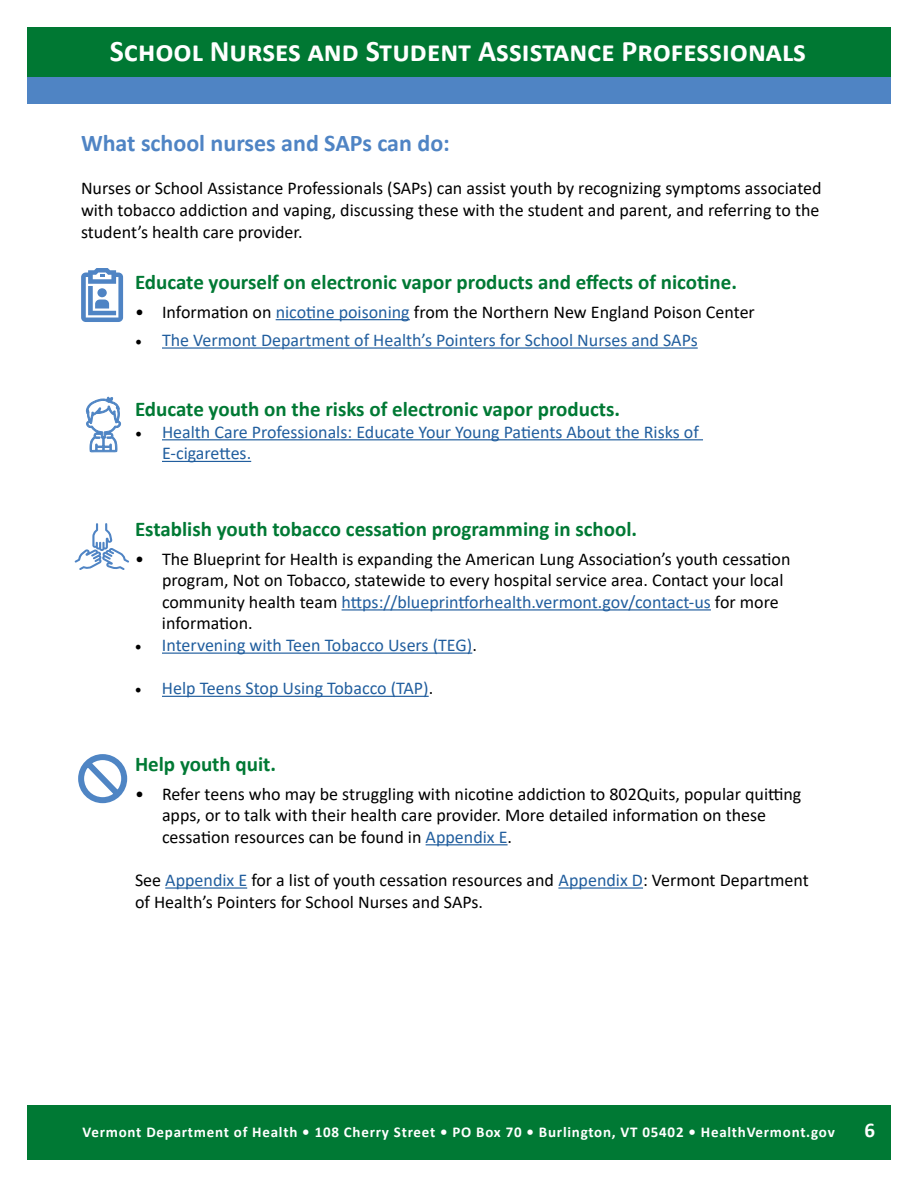
<style>
.page{position:relative;width:918px;height:1188px;background:#fff}
.page>*{position:absolute;margin:0;border:0;box-sizing:border-box;transform-origin:0 0}
.t1{font:700 30px "Calibri";color:#fff}
.t2{font:700 24px "Calibri";color:#4f84c4}
.t3{font:700 21px "Calibri";color:#007934}
.t4{font:700 21px "Calibri";color:#fff}
.t5{font:18px/21.6px "Calibri";color:#000}
.t6{font:18px/21.6px "Calibri";color:#215e9e}
.t7{font:700 15px "Calibri";letter-spacing:.05em;color:#fff}
.s1{color:#215e9e}
.s2{font-family:"Minion Pro";color:#000}
.s3{color:#000}
</style>
<div class="page">
<div style="left:27px;top:1106px;width:863px;height:54px;background:#007934"></div>
<hr style="left:276px;top:319px;width:134px;height:1px;background:#215e9e">
<hr style="left:162px;top:347px;width:536px;height:2px;background:#215e9e">
<hr style="left:162px;top:439px;width:541px;height:1px;background:#215e9e">
<hr style="left:162px;top:461px;width:89px;height:1px;background:#215e9e">
<hr style="left:342px;top:609px;width:369px;height:2px;background:#215e9e">
<hr style="left:162px;top:653px;width:310px;height:1px;background:#215e9e">
<hr style="left:162px;top:696px;width:267px;height:1px;background:#215e9e">
<hr style="left:426px;top:844px;width:82px;height:1px;background:#215e9e">
<hr style="left:165px;top:887px;width:82px;height:2px;background:#215e9e">
<hr style="left:558px;top:887px;width:85px;height:2px;background:#215e9e">
<svg style="left:81px;top:268px;width:42px;height:54px"></svg>
<svg style="left:85px;top:396px;width:36px;height:57px"></svg>
<svg style="left:78px;top:754px;width:50px;height:50px"></svg>
<svg style="left:75px;top:523px;width:54px;height:47px"></svg>
<div style="left:27px;top:37px;width:863px;height:67px;background:#4f84c4"></div>
<div style="left:27px;top:27px;width:863px;height:49px;background:#007833"></div>
<h1 class="t1" style="left:110px;top:30px;width:698px">School Nurses and Student Assistance Professionals</h1>
<h2 class="t2" style="left:81px;top:126px;width:370px">What school nurses and SAPs can do:</h2>
<p class="t5" style="left:81px;top:178px;width:742px">Nurses or School Assistance Professionals (SAPs) can assist youth by recognizing symptoms associated with tobacco addiction and vaping, discussing these with the student and parent, and referring to the student’s health care provider.</p>
<p class="t3" style="left:135px;top:267px;width:603px">Educate yourself on electronic vapor products and effects of nicotine.</p>
<p class="t5" style="left:135px;top:302px;width:621px">• Information on <span class="s1">nicotine poisoning</span> from the Northern New England Poison Center</p>
<p class="t6" style="left:135px;top:330px;width:564px"><span class="s2">•</span> The Vermont Department of Health’s Pointers for School Nurses and SAPs</p>
<p class="t3" style="left:135px;top:394px;width:487px">Educate youth on the risks of electronic vapor products.</p>
<p class="t6" style="left:162px;top:422px;width:538px;text-indent:-27px"><span class="s2">•</span> Health Care Professionals: Educate Your Young Patients About the Risks of<br>E-cigarettes.</p>
<p class="t3" style="left:135px;top:515px;width:504px">Establish youth tobacco cessation programming in school.</p>
<p class="t5" style="left:162px;top:549px;width:630px;text-indent:-27px">• The Blueprint for Health is expanding the American Lung Association’s youth cessation program, Not on Tobacco, statewide to every hospital service area. Contact your local community health team <span class="s1">https://blueprintforhealth.vermont.gov/contact-us</span> for more information.</p>
<p class="t6" style="left:135px;top:635px;width:343px"><span class="s2">•</span> Intervening with Teen Tobacco Users (TEG)<span class="s3">.</span></p>
<p class="t6" style="left:135px;top:678px;width:300px"><span class="s2">•</span> Help Teens Stop Using Tobacco (TAP)<span class="s3">.</span></p>
<p class="t3" style="left:135px;top:749px;width:143px">Help youth quit.</p>
<p class="t5" style="left:162px;top:784px;width:641px;text-indent:-27px">• Refer teens who may be struggling with nicotine addiction to 802Quits, popular quitting apps, or to talk with their health care provider. More detailed information on these cessation resources can be found in <span class="s1">Appendix E</span>.</p>
<p class="t5" style="left:135px;top:870px;width:675px">See <span class="s1">Appendix E</span> for a list of youth cessation resources and <span class="s1">Appendix D</span>: Vermont Department of Health’s Pointers for School Nurses and SAPs.</p>
<p class="t7" style="left:83px;top:1122px;width:754px">Vermont Department of Health • 108 Cherry Street • PO Box 70 • Burlington, VT 05402 • HealthVermont.gov</p>
<p class="t4" style="left:865px;top:1115px;width:12px">6</p>
</div>
